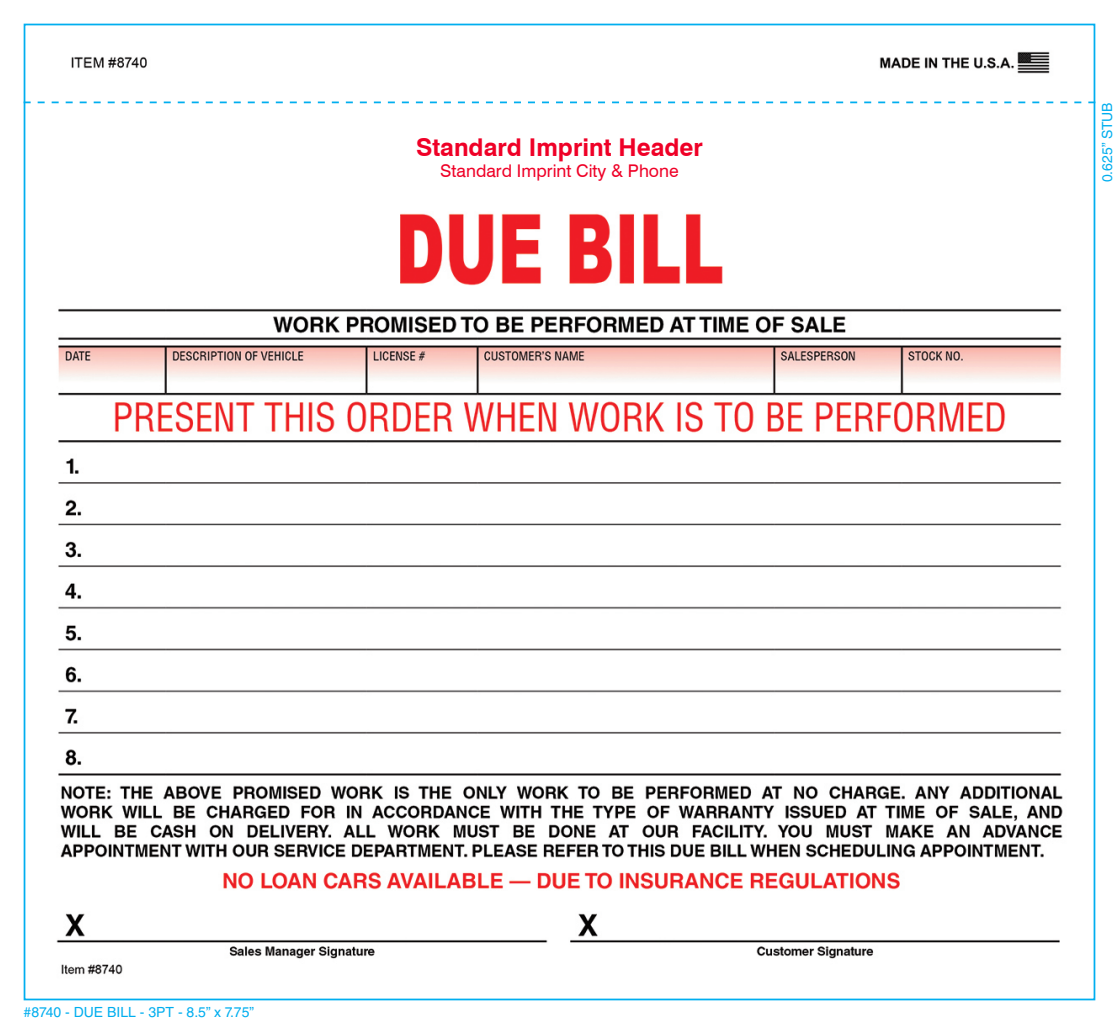
<style>
.page{position:relative;width:1119px;height:1024px;background:#fff}
.page>*{position:absolute;margin:0;border:0;box-sizing:border-box;transform-origin:0 0}
.t1{font:700 24.5px "Swiss 721 BT";color:#ef0027}
.t2{font:17.5px "Swiss 721 BT";color:#ef0027}
.t3{font:14px "Helvetica LT Std";color:#00aeef}
</style>
<div class="page">
<img style="left:27px;top:51px;width:1065px;height:924px">
<svg style="left:24px;top:102px;width:1071px;height:1px"></svg>
<p class="t1" style="left:416px;top:131px;width:288px">Standard Imprint Header</p>
<p class="t2" style="left:440px;top:159px;width:240px">Standard Imprint City &amp; Phone</p>
<p class="t3" style="left:24px;top:1004px;width:232px">#8740 - DUE BILL - 3PT - 8.5” x 7.75”</p>
<p class="t3" style="left:1098px;top:182px;width:82px;rotate:-90deg">0.625” STUB</p>
</div>
